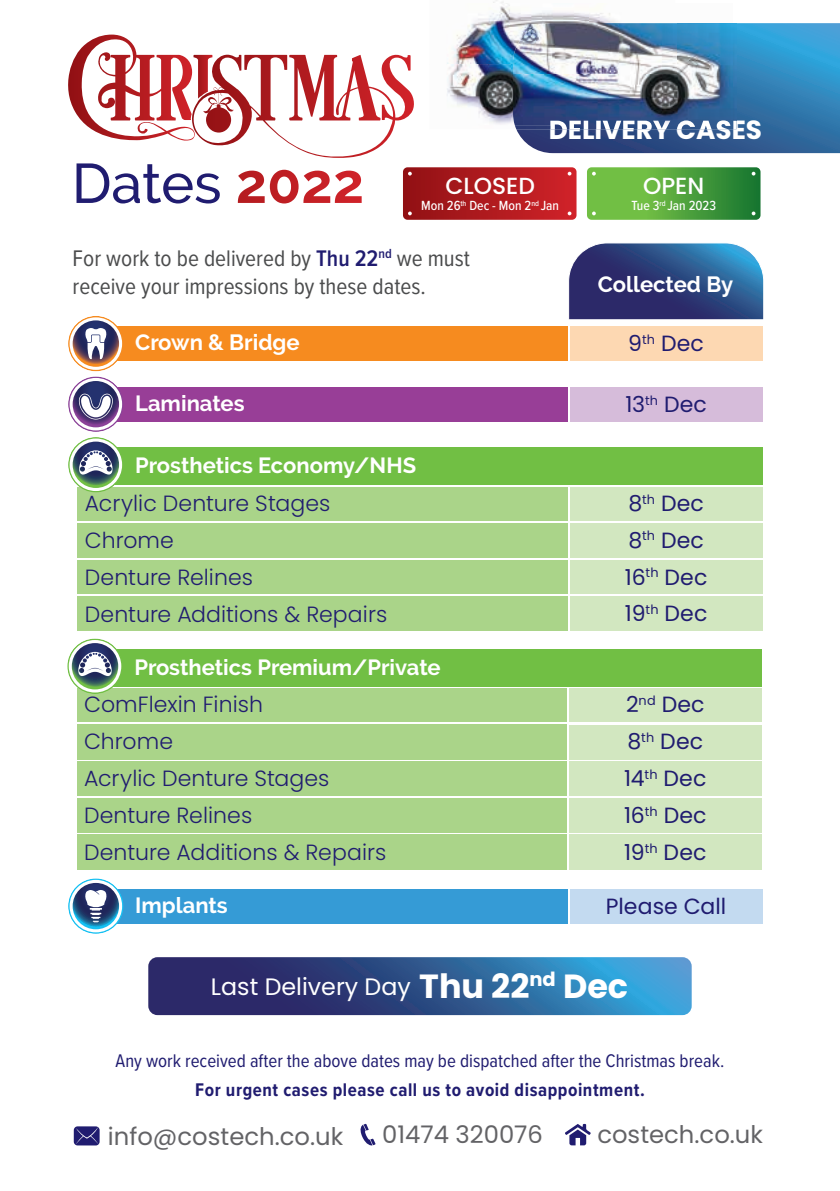
<style>
.page{position:relative;width:840px;height:1191px;background:#fff}
.page>*{position:absolute;margin:0;border:0;box-sizing:border-box;transform-origin:0 0}
.t1{font:500 55.6px "Raleway";letter-spacing:-.005em;color:#201c70}
.t2{font:700 26.2px "Poppins";color:#fff}
.t3{font:24.2px "Poppins";color:#636366}
.t4{font:23.8px "Poppins";color:#fff}
.t5{font:23.4px/28px "Proxima Nova Cond";color:#4b4c4d}
.t6{font:500 23.4px "Poppins";color:#fff}
.t7{font:300 22px "Poppins";letter-spacing:.005em;color:#201c70}
.t8{font:700 22px "Raleway";color:#fff}
.t9{font:22px "Poppins";letter-spacing:.005em;color:#201c70}
.t10{font:19px "Proxima Nova Cond";color:#201c70}
.t11{font:700 19px "Proxima Nova Cond";letter-spacing:.03em;color:#201c70}
.t12{font:500 13.8px "Proxima Nova Cond";color:#fff}
.t13{font:12.8px "Poppins";color:#201c70}
.s1{font-weight:700;color:#fff}
.s2{font-weight:600;color:#201c70}
.s3{font-size:22px}
.s4{font-weight:700;font-size:33.4px}
</style>
<div class="page">
<div style="left:77px;top:688px;width:490px;height:182px;background:#aad489"></div>
<div style="left:569px;top:688px;width:192px;height:182px;background:#d2e7c0"></div>
<hr style="left:75px;top:722px;width:493px;height:1px;background:#fff">
<hr style="left:75px;top:759px;width:492px;height:1px;background:#fff">
<hr style="left:75px;top:796px;width:492px;height:1px;background:#fff">
<hr style="left:75px;top:833px;width:492px;height:1px;background:#fff">
<hr style="left:567px;top:833px;width:195px;height:1px;background:#fff">
<hr style="left:567px;top:796px;width:195px;height:1px;background:#fff">
<hr style="left:567px;top:759px;width:195px;height:1px;background:#fff">
<hr style="left:568px;top:722px;width:193px;height:2px;background:#fff">
<div style="left:76px;top:648px;width:686px;height:39px;background:#71bf44"></div>
<hr style="left:761px;top:648px;width:1px;height:39px;background:#fff">
<svg style="left:67px;top:638px;width:56px;height:56px"></svg>
<svg style="left:148px;top:957px;width:543px;height:58px;background:#315a93"></svg>
<div style="left:76px;top:325px;width:492px;height:37px;background:#f68b1f"></div>
<div style="left:568px;top:325px;width:195px;height:37px;background:#fdd8b2"></div>
<hr style="left:76px;top:325px;width:492px;height:1px;background:#fff">
<hr style="left:76px;top:361px;width:492px;height:1px;background:#fff">
<hr style="left:568px;top:325px;width:195px;height:1px;background:#fff">
<hr style="left:568px;top:361px;width:195px;height:1px;background:#fff">
<hr style="left:568px;top:326px;width:1px;height:35px;background:#fff">
<hr style="left:762px;top:326px;width:1px;height:35px;background:#fff">
<div style="left:76px;top:386px;width:492px;height:36px;background:#983e97"></div>
<div style="left:568px;top:386px;width:195px;height:36px;background:#d6bcda"></div>
<hr style="left:568px;top:386px;width:1px;height:36px;background:#fff">
<hr style="left:762px;top:386px;width:1px;height:36px;background:#fff">
<div style="left:76px;top:887px;width:492px;height:37px;background:#359bd6"></div>
<div style="left:568px;top:887px;width:195px;height:37px;background:#c3daf0"></div>
<hr style="left:76px;top:887px;width:492px;height:1px;background:#fff">
<hr style="left:568px;top:887px;width:195px;height:1px;background:#fff">
<hr style="left:568px;top:888px;width:1px;height:36px;background:#fff">
<hr style="left:762px;top:888px;width:1px;height:36px;background:#fff">
<svg style="left:68px;top:878px;width:55px;height:56px"></svg>
<div style="left:77px;top:487px;width:491px;height:144px;background:#aad489"></div>
<div style="left:570px;top:487px;width:192px;height:144px;background:#d2e7c0"></div>
<hr style="left:76px;top:521px;width:492px;height:1px;background:#fff">
<hr style="left:76px;top:558px;width:492px;height:1px;background:#fff">
<hr style="left:76px;top:595px;width:492px;height:1px;background:#fff">
<hr style="left:568px;top:595px;width:195px;height:1px;background:#fff">
<hr style="left:568px;top:521px;width:195px;height:1px;background:#fff">
<hr style="left:568px;top:558px;width:195px;height:1px;background:#fff">
<div style="left:76px;top:446px;width:687px;height:40px;background:#71bf44"></div>
<hr style="left:76px;top:446px;width:687px;height:1px;background:#fff">
<hr style="left:76px;top:485px;width:687px;height:1px;background:#fff">
<hr style="left:762px;top:447px;width:1px;height:38px;background:#fff">
<svg style="left:68px;top:316px;width:55px;height:176px"></svg>
<svg style="left:568px;top:243px;width:195px;height:77px;background:#3b5289"></svg>
<svg style="left:74px;top:1126px;width:26px;height:19px"></svg>
<svg style="left:360px;top:1123px;width:15px;height:22px"></svg>
<svg style="left:565px;top:1123px;width:25px;height:22px"></svg>
<svg style="left:403px;top:167px;width:173px;height:53px;background:#b11d22"></svg>
<svg style="left:587px;top:167px;width:173px;height:53px;background:#55a640"></svg>
<svg style="left:68px;top:35px;width:346px;height:123px"></svg>
<svg style="left:516px;top:23px;width:323px;height:130px;background:#3375aa"></svg>
<img style="left:677px;top:23px;width:59px;height:97px">
<img style="left:514px;top:125px;width:36px;height:4px">
<img style="left:550px;top:120px;width:186px;height:9px">
<img style="left:447px;top:3px;width:142px;height:61px">
<img style="left:589px;top:13px;width:29px;height:10px">
<img style="left:447px;top:64px;width:65px;height:61px">
<img style="left:512px;top:23px;width:165px;height:102px">
<img style="left:550px;top:120px;width:181px;height:5px">
<h1 class="t1" style="left:72px;top:151px;width:293px">Dates <span class="s1">2022</span></h1>
<p class="t2" style="left:548px;top:115px;width:215px">DELIVERY CASES</p>
<p class="t6" style="left:445px;top:172px;width:91px">CLOSED</p>
<p class="t12" style="left:421px;top:195px;width:139px">Mon 26<sup>th</sup> Dec - Mon 2<sup>nd</sup> Jan</p>
<p class="t6" style="left:642px;top:172px;width:63px">OPEN</p>
<p class="t12" style="left:631px;top:195px;width:86px">Tue 3<sup>rd</sup> Jan 2023</p>
<p class="t5" style="left:73px;top:243px;width:398px">For work to be delivered by <span class="s2">Thu 22</span><sup>nd</sup> we must receive your impressions by these dates.</p>
<p class="t8" style="left:597px;top:271px;width:137px">Collected By</p>
<p class="t8" style="left:135px;top:330px;width:166px">Crown &amp; Bridge</p>
<p class="t9" style="left:660px;top:331px;width:44px">Dec</p>
<p class="t13" style="left:628px;top:332px;width:28px"><span class="s3">9</span>th</p>
<p class="t8" style="left:135px;top:390px;width:111px">Laminates</p>
<p class="t8" style="left:135px;top:453px;width:282px">Prosthetics Economy/NHS</p>
<p class="t9" style="left:625px;top:391px;width:83px">13<sup>th</sup> Dec</p>
<p class="t7" style="left:85px;top:490px;width:247px">Acrylic Denture Stages</p>
<p class="t9" style="left:628px;top:490px;width:77px">8<sup>th</sup> Dec</p>
<p class="t7" style="left:85px;top:527px;width:90px">Chrome</p>
<p class="t9" style="left:628px;top:527px;width:77px">8<sup>th</sup> Dec</p>
<p class="t7" style="left:85px;top:564px;width:169px">Denture Relines</p>
<p class="t9" style="left:624px;top:564px;width:84px">16<sup>th</sup> Dec</p>
<p class="t7" style="left:85px;top:601px;width:303px">Denture Additions &amp; Repairs</p>
<p class="t9" style="left:624px;top:601px;width:84px">19<sup>th</sup> Dec</p>
<p class="t8" style="left:134px;top:654px;width:307px">Prosthetics Premium/Private</p>
<p class="t7" style="left:84px;top:692px;width:180px">ComFlexin Finish</p>
<p class="t9" style="left:625px;top:691px;width:80px">2<sup>nd</sup> Dec</p>
<p class="t7" style="left:84px;top:729px;width:90px">Chrome</p>
<p class="t9" style="left:627px;top:729px;width:77px">8<sup>th</sup> Dec</p>
<p class="t7" style="left:84px;top:765px;width:247px">Acrylic Denture Stages</p>
<p class="t9" style="left:624px;top:765px;width:84px">14<sup>th</sup> Dec</p>
<p class="t7" style="left:84px;top:802px;width:169px">Denture Relines</p>
<p class="t9" style="left:623px;top:802px;width:84px">16<sup>th</sup> Dec</p>
<p class="t7" style="left:84px;top:839px;width:303px">Denture Additions &amp; Repairs</p>
<p class="t9" style="left:623px;top:839px;width:84px">19<sup>th</sup> Dec</p>
<p class="t8" style="left:135px;top:892px;width:94px">Implants</p>
<p class="t9" style="left:605px;top:893px;width:122px">Please Call</p>
<p class="t4" style="left:211px;top:972px;width:418px">Last Delivery Day <span class="s4">Thu 22</span><sup>nd</sup> <span class="s4">Dec</span></p>
<p class="t10" style="left:116px;top:1046px;width:610px">Any work received after the above dates may be dispatched after the Christmas break.</p>
<p class="t11" style="left:195px;top:1075px;width:451px">For urgent cases please call us to avoid disappointment.</p>
<p class="t3" style="left:108px;top:1122px;width:237px">info@costech.co.uk</p>
<p class="t3" style="left:382px;top:1120px;width:162px">01474 320076</p>
<p class="t3" style="left:597px;top:1120px;width:167px">costech.co.uk</p>
</div>
